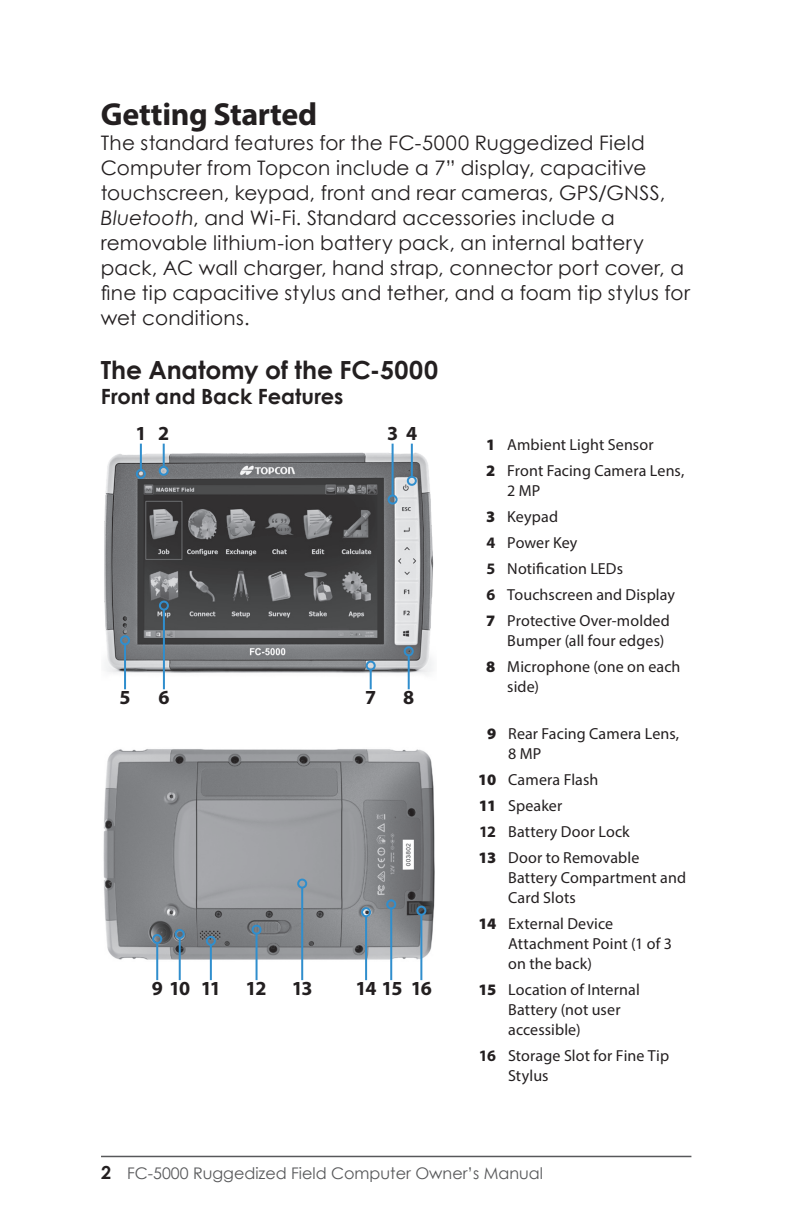
<style>
.page{position:relative;width:792px;height:1224px;background:#fff}
.page>*{position:absolute;margin:0;border:0;box-sizing:border-box;transform-origin:0 0}
.Heading__Main{font:700 32px "Myriad Pro";letter-spacing:-.01em;color:#231f20}
.Subheading_1{font:700 25px "Century Gothic";letter-spacing:-.005em;color:#231f20}
.Subheading_2{font:700 21px "Century Gothic";color:#231f20}
.Text{font:20px/25px "Century Gothic";letter-spacing:.01em;color:#231f20}
.t1{font:700 20px "Myriad Pro";letter-spacing:-.065em;color:#231f20}
.legend{font:16px/20px "Myriad Pro";letter-spacing:.01em;color:#231f20}
.t2{font:16px "Century Gothic";color:#57585a}
.s1{font-style:italic}
.s2{font-weight:900}
.s3{font-weight:700}
.s4{font-weight:700;font-size:18px;color:#231f20}
</style>
<div class="page">
<hr style="left:101px;top:1156px;width:590px;height:1px;background:#57585a">
<img style="left:104px;top:450px;width:330px;height:230px">
<hr style="left:140px;top:444px;width:2px;height:26px;background:#308ecd">
<div style="left:136px;top:469px;width:10px;height:10px;border:2px solid #308ecd;border-radius:50%"></div>
<hr style="left:163px;top:444px;width:2px;height:23px;background:#308ecd">
<div style="left:159px;top:466px;width:10px;height:10px;border:2px solid #308ecd;border-radius:50%"></div>
<hr style="left:392px;top:444px;width:2px;height:52px;background:#308ecd">
<div style="left:388px;top:495px;width:10px;height:10px;border:2px solid #308ecd;border-radius:50%"></div>
<hr style="left:411px;top:444px;width:2px;height:33px;background:#308ecd">
<div style="left:407px;top:476px;width:10px;height:10px;border:2px solid #308ecd;border-radius:50%"></div>
<hr style="left:124px;top:644px;width:2px;height:45px;background:#308ecd">
<div style="left:120px;top:635px;width:10px;height:10px;border:2px solid #308ecd;border-radius:50%"></div>
<hr style="left:163px;top:610px;width:2px;height:79px;background:#308ecd">
<div style="left:159px;top:601px;width:10px;height:10px;border:2px solid #308ecd;border-radius:50%"></div>
<svg style="left:370px;top:671px;width:2px;height:18px"></svg>
<div style="left:366px;top:661px;width:10px;height:10px;border:2px solid #308ecd;border-radius:50%"></div>
<hr style="left:408px;top:655px;width:2px;height:34px;background:#308ecd">
<div style="left:404px;top:646px;width:10px;height:10px;border:2px solid #308ecd;border-radius:50%"></div>
<img style="left:103px;top:749px;width:332px;height:212px">
<hr style="left:156px;top:943px;width:2px;height:37px;background:#308ecd">
<div style="left:152px;top:934px;width:10px;height:10px;border:2px solid #308ecd;border-radius:50%"></div>
<hr style="left:179px;top:938px;width:2px;height:42px;background:#308ecd">
<div style="left:175px;top:929px;width:10px;height:10px;border:2px solid #308ecd;border-radius:50%"></div>
<hr style="left:210px;top:945px;width:2px;height:35px;background:#308ecd">
<div style="left:206px;top:936px;width:10px;height:10px;border:2px solid #308ecd;border-radius:50%"></div>
<hr style="left:256px;top:934px;width:2px;height:46px;background:#308ecd">
<div style="left:252px;top:925px;width:10px;height:10px;border:2px solid #308ecd;border-radius:50%"></div>
<hr style="left:301px;top:888px;width:2px;height:92px;background:#308ecd">
<div style="left:297px;top:879px;width:10px;height:10px;border:2px solid #308ecd;border-radius:50%"></div>
<hr style="left:365px;top:916px;width:2px;height:64px;background:#308ecd">
<div style="left:361px;top:907px;width:10px;height:10px;border:2px solid #308ecd;border-radius:50%"></div>
<hr style="left:390px;top:908px;width:2px;height:72px;background:#308ecd">
<div style="left:386px;top:899px;width:10px;height:10px;border:2px solid #308ecd;border-radius:50%"></div>
<hr style="left:420px;top:915px;width:2px;height:65px;background:#308ecd">
<div style="left:416px;top:906px;width:10px;height:10px;border:2px solid #308ecd;border-radius:50%"></div>
<p class="Heading__Main" style="left:101px;top:93px;width:218px">Getting Started</p>
<p class="Text" style="left:101px;top:130px;width:591px">The standard features for the FC-5000 Ruggedized Field Computer from Topcon include a 7” display, capacitive touchscreen, keypad, front and rear cameras, GPS/GNSS, <span class="s1">Bluetooth</span>, and Wi-Fi. Standard accessories include a removable lithium-ion battery pack, an internal battery pack, AC wall charger, hand strap, connector port cover, a fine tip capacitive stylus and tether, and a foam tip stylus for wet conditions.</p>
<p class="Subheading_1" style="left:101px;top:350px;width:339px">The Anatomy of the FC-5000</p>
<p class="Subheading_2" style="left:101px;top:380px;width:244px">Front and Back Features</p>
<p class="t1" style="left:135px;top:420px;width:13px">1</p>
<p class="t1" style="left:158px;top:420px;width:13px">2</p>
<p class="t1" style="left:387px;top:420px;width:32px">3 4</p>
<p class="legend" style="left:486px;top:434px;width:169px"><span class="s2">1</span> Ambient Light Sensor</p>
<p class="legend" style="left:507px;top:460px;width:179px;text-indent:-21px"><span class="s2">2</span> Front Facing Camera Lens,<br>2 MP</p>
<p class="legend" style="left:486px;top:506px;width:73px"><span class="s2">3</span> Keypad</p>
<p class="legend" style="left:486px;top:532px;width:92px"><span class="s3">4</span> Power Key</p>
<p class="legend" style="left:486px;top:558px;width:138px"><span class="s3">5</span> Notification LEDs</p>
<p class="legend" style="left:486px;top:584px;width:190px"><span class="s3">6</span> Touchscreen and Display</p>
<p class="legend" style="left:507px;top:610px;width:164px;text-indent:-21px"><span class="s2">7</span> Protective Over-molded<br>Bumper (all four edges)</p>
<p class="legend" style="left:507px;top:656px;width:175px;text-indent:-21px"><span class="s2">8</span> Microphone (one on each side)</p>
<p class="t1" style="left:119px;top:685px;width:13px">5</p>
<p class="t1" style="left:158px;top:685px;width:13px">6</p>
<p class="t1" style="left:365px;top:685px;width:13px">7</p>
<p class="t1" style="left:403px;top:685px;width:13px">8</p>
<p class="t1" style="left:152px;top:975px;width:40px">9 10</p>
<p class="t1" style="left:201px;top:975px;width:22px">11</p>
<p class="t1" style="left:246px;top:975px;width:22px">12</p>
<p class="t1" style="left:292px;top:975px;width:22px">13</p>
<p class="t1" style="left:356px;top:975px;width:78px">14 15 16</p>
<p class="legend" style="left:508px;top:723px;width:173px;text-indent:-21px"><span class="s2">9</span> Rear Facing Camera Lens,<br>8 MP</p>
<p class="legend" style="left:478px;top:769px;width:122px"><span class="s2">10</span> Camera Flash</p>
<p class="legend" style="left:479px;top:795px;width:85px"><span class="s2">11</span> Speaker</p>
<p class="legend" style="left:479px;top:821px;width:152px"><span class="s3">12</span> Battery Door Lock</p>
<p class="legend" style="left:508px;top:847px;width:179px;text-indent:-30px"><span class="s2">13</span> Door to Removable<br>Battery Compartment and<br>Card Slots</p>
<p class="legend" style="left:508px;top:913px;width:165px;text-indent:-30px"><span class="s2">14</span> External Device<br>Attachment Point (1 of 3 on the back)</p>
<p class="legend" style="left:508px;top:979px;width:133px;text-indent:-30px"><span class="s2">15</span> Location of Internal<br>Battery (not user accessible)</p>
<p class="legend" style="left:508px;top:1045px;width:163px;text-indent:-29px"><span class="s3">16</span> Storage Slot for Fine Tip<br>Stylus</p>
<p class="t2" style="left:101px;top:1162px;width:444px"><span class="s4">2</span> FC-5000 Ruggedized Field Computer Owner’s Manual</p>
</div>
